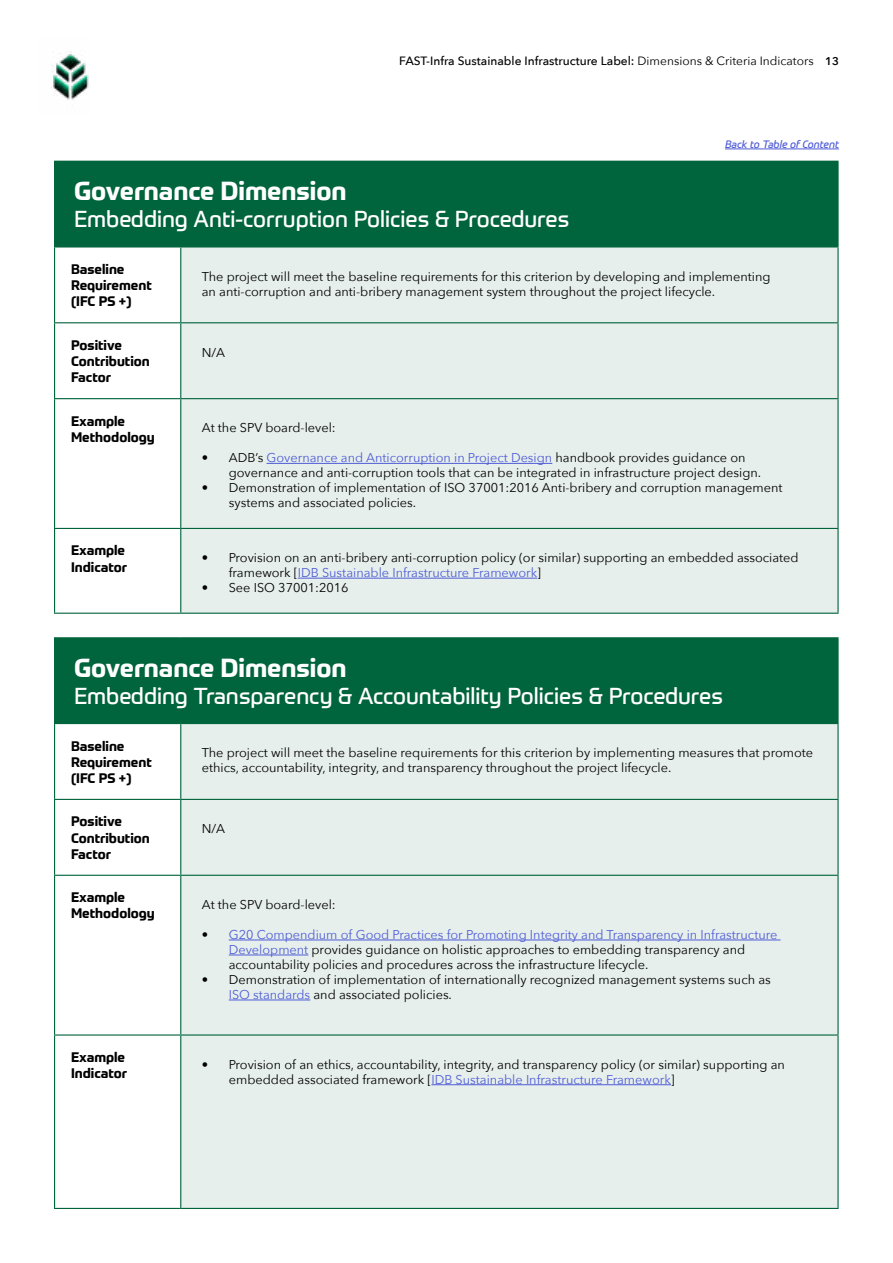
<style>
.page{position:relative;width:893px;height:1263px;background:#fff}
.page>*{position:absolute;margin:0;border:0;box-sizing:border-box;transform-origin:0 0}
.t1{font:700 25.5px "Prometo";color:#fff}
.t2{font:22.5px "Prometo";color:#fff}
.t3{font:700 13.5px/16.2px "Prometo";color:#000}
.t4{font:12.75px/15px "Avenir Next";color:#000}
.t5{font:500 12px "Avenir Next";color:#000}
.t6{font:italic 10.5px "Prometo";color:#4f5cd6}
.s1{font-weight:400}
.s2{font-weight:600;font-size:11.25px}
.s3{color:#4f5cd6}
</style>
<div class="page">
<div style="left:55px;top:161px;width:783px;height:86px;background:#00643c"></div>
<svg style="left:55px;top:247px;width:125px;height:366px"></svg>
<div style="left:181px;top:247px;width:656px;height:366px;background:#e6efec"></div>
<hr style="left:54px;top:161px;width:127px;height:1px;background:#00643c">
<hr style="left:54px;top:162px;width:1px;height:84px;background:#00643c">
<hr style="left:181px;top:161px;width:658px;height:1px;background:#00643c">
<hr style="left:837px;top:162px;width:2px;height:84px;background:#00643c">
<hr style="left:54px;top:246px;width:127px;height:1px;background:#00643c">
<hr style="left:54px;top:247px;width:1px;height:75px;background:#00643c">
<hr style="left:181px;top:246px;width:658px;height:1px;background:#00643c">
<hr style="left:180px;top:247px;width:1px;height:75px;background:#00643c">
<hr style="left:837px;top:247px;width:2px;height:75px;background:#00643c">
<hr style="left:54px;top:322px;width:127px;height:1px;background:#00643c">
<hr style="left:181px;top:322px;width:658px;height:1px;background:#00643c">
<hr style="left:54px;top:323px;width:1px;height:75px;background:#00643c">
<hr style="left:180px;top:323px;width:1px;height:75px;background:#00643c">
<hr style="left:837px;top:323px;width:2px;height:75px;background:#00643c">
<hr style="left:54px;top:398px;width:127px;height:1px;background:#00643c">
<hr style="left:54px;top:399px;width:1px;height:129px;background:#00643c">
<hr style="left:181px;top:398px;width:658px;height:1px;background:#00643c">
<hr style="left:180px;top:399px;width:1px;height:129px;background:#00643c">
<hr style="left:837px;top:399px;width:2px;height:129px;background:#00643c">
<hr style="left:54px;top:528px;width:127px;height:1px;background:#00643c">
<hr style="left:54px;top:529px;width:1px;height:84px;background:#00643c">
<hr style="left:181px;top:528px;width:658px;height:1px;background:#00643c">
<hr style="left:180px;top:529px;width:1px;height:84px;background:#00643c">
<hr style="left:837px;top:529px;width:2px;height:84px;background:#00643c">
<hr style="left:54px;top:613px;width:127px;height:1px;background:#00643c">
<hr style="left:181px;top:613px;width:658px;height:1px;background:#00643c">
<hr style="left:267px;top:463px;width:285px;height:1px;background:#4f5cd6">
<hr style="left:298px;top:578px;width:239px;height:1px;background:#4f5cd6">
<div style="left:55px;top:638px;width:783px;height:85px;background:#00643c"></div>
<svg style="left:55px;top:724px;width:125px;height:484px"></svg>
<div style="left:181px;top:724px;width:656px;height:484px;background:#e6efec"></div>
<hr style="left:54px;top:637px;width:127px;height:1px;background:#00643c">
<hr style="left:54px;top:638px;width:1px;height:85px;background:#00643c">
<hr style="left:181px;top:637px;width:658px;height:1px;background:#00643c">
<hr style="left:837px;top:638px;width:2px;height:85px;background:#00643c">
<hr style="left:54px;top:723px;width:127px;height:1px;background:#00643c">
<hr style="left:54px;top:724px;width:1px;height:75px;background:#00643c">
<hr style="left:181px;top:723px;width:658px;height:1px;background:#00643c">
<hr style="left:180px;top:724px;width:1px;height:75px;background:#00643c">
<hr style="left:837px;top:724px;width:2px;height:75px;background:#00643c">
<hr style="left:54px;top:799px;width:127px;height:1px;background:#00643c">
<hr style="left:181px;top:799px;width:658px;height:1px;background:#00643c">
<hr style="left:54px;top:800px;width:1px;height:75px;background:#00643c">
<hr style="left:180px;top:800px;width:1px;height:75px;background:#00643c">
<hr style="left:837px;top:800px;width:2px;height:75px;background:#00643c">
<hr style="left:54px;top:875px;width:127px;height:1px;background:#00643c">
<hr style="left:54px;top:876px;width:1px;height:158px;background:#00643c">
<hr style="left:181px;top:875px;width:658px;height:1px;background:#00643c">
<hr style="left:180px;top:876px;width:1px;height:158px;background:#00643c">
<hr style="left:837px;top:876px;width:2px;height:158px;background:#00643c">
<hr style="left:54px;top:1034px;width:127px;height:1px;background:#00643c">
<hr style="left:54px;top:1035px;width:1px;height:173px;background:#00643c">
<hr style="left:181px;top:1034px;width:658px;height:1px;background:#00643c">
<hr style="left:180px;top:1035px;width:1px;height:173px;background:#00643c">
<hr style="left:837px;top:1035px;width:2px;height:173px;background:#00643c">
<hr style="left:54px;top:1208px;width:127px;height:1px;background:#00643c">
<hr style="left:181px;top:1208px;width:658px;height:1px;background:#00643c">
<hr style="left:229px;top:940px;width:552px;height:1px;background:#4f5cd6">
<hr style="left:229px;top:955px;width:79px;height:1px;background:#4f5cd6">
<hr style="left:229px;top:1000px;width:81px;height:1px;background:#4f5cd6">
<hr style="left:431px;top:1084px;width:240px;height:1px;background:#4f5cd6">
<img style="left:52px;top:52px;width:37px;height:48px">
<hr style="left:725px;top:148px;width:114px;height:1px;background:#4f5cd6">
<p class="t5" style="left:399px;top:51px;width:441px">FAST-Infra Sustainable Infrastructure Label: <span class="s1">Dimensions &amp; Criteria Indicators</span> <span class="s2">13</span></p>
<p class="t6" style="left:725px;top:138px;width:115px">Back to Table of Content</p>
<h1 class="t1" style="left:74px;top:175px;width:274px">Governance Dimension</h1>
<h2 class="t2" style="left:74px;top:206px;width:497px">Embedding Anti-corruption Policies &amp; Procedures</h2>
<p class="t3" style="left:71px;top:261px;width:82px">Baseline<br>Requirement (IFC PS +)</p>
<p class="t4" style="left:202px;top:268px;width:570px">The project will meet the baseline requirements for this criterion by developing and implementing an anti-corruption and anti-bribery management system throughout the project lifecycle.</p>
<p class="t3" style="left:71px;top:337px;width:80px">Positive<br>Contribution<br>Factor</p>
<p class="t4" style="left:202px;top:344px;width:25px">N/A</p>
<p class="t3" style="left:71px;top:413px;width:85px">Example<br>Methodology</p>
<p class="t4" style="left:202px;top:420px;width:135px">At the SPV board-level:</p>
<p class="t4" style="left:229px;top:450px;width:534px;text-indent:-27px">• ADB’s <span class="s3">Governance and Anticorruption in Project Design</span> handbook provides guidance on governance and anti-corruption tools that can be integrated in infrastructure project design.</p>
<p class="t4" style="left:229px;top:480px;width:555px;text-indent:-27px">• Demonstration of implementation of ISO 37001:2016 Anti-bribery and corruption management systems and associated policies.</p>
<p class="t3" style="left:71px;top:542px;width:58px">Example<br>Indicator</p>
<p class="t4" style="left:229px;top:550px;width:571px;text-indent:-27px">• Provision on an anti-bribery anti-corruption policy (or similar) supporting an embedded associated framework [<span class="s3">IDB Sustainable Infrastructure Framework</span>]</p>
<p class="t4" style="left:202px;top:580px;width:148px">• See ISO 37001:2016</p>
<h1 class="t1" style="left:74px;top:652px;width:274px">Governance Dimension</h1>
<h2 class="t2" style="left:74px;top:682px;width:650px">Embedding Transparency &amp; Accountability Policies &amp; Procedures</h2>
<p class="t3" style="left:71px;top:737px;width:82px">Baseline<br>Requirement (IFC PS +)</p>
<p class="t4" style="left:202px;top:745px;width:613px">The project will meet the baseline requirements for this criterion by implementing measures that promote ethics, accountability, integrity, and transparency throughout the project lifecycle.</p>
<p class="t3" style="left:71px;top:813px;width:80px">Positive<br>Contribution<br>Factor</p>
<p class="t4" style="left:202px;top:821px;width:25px">N/A</p>
<p class="t3" style="left:71px;top:889px;width:85px">Example<br>Methodology</p>
<p class="t4" style="left:202px;top:896px;width:135px">At the SPV board-level:</p>
<p class="t4" style="left:229px;top:926px;width:550px;text-indent:-27px">• <span class="s3">G20 Compendium of Good Practices for Promoting Integrity and Transparency in Infrastructure<br>Development</span> provides guidance on holistic approaches to embedding transparency and accountability policies and procedures across the infrastructure lifecycle.</p>
<p class="t4" style="left:229px;top:971px;width:543px;text-indent:-27px">• Demonstration of implementation of internationally recognized management systems such as<br><span class="s3">ISO standards</span> and associated policies.</p>
<p class="t3" style="left:71px;top:1049px;width:58px">Example<br>Indicator</p>
<p class="t4" style="left:229px;top:1056px;width:558px;text-indent:-27px">• Provision of an ethics, accountability, integrity, and transparency policy (or similar) supporting an embedded associated framework [<span class="s3">IDB Sustainable Infrastructure Framework</span>]</p>
</div>
